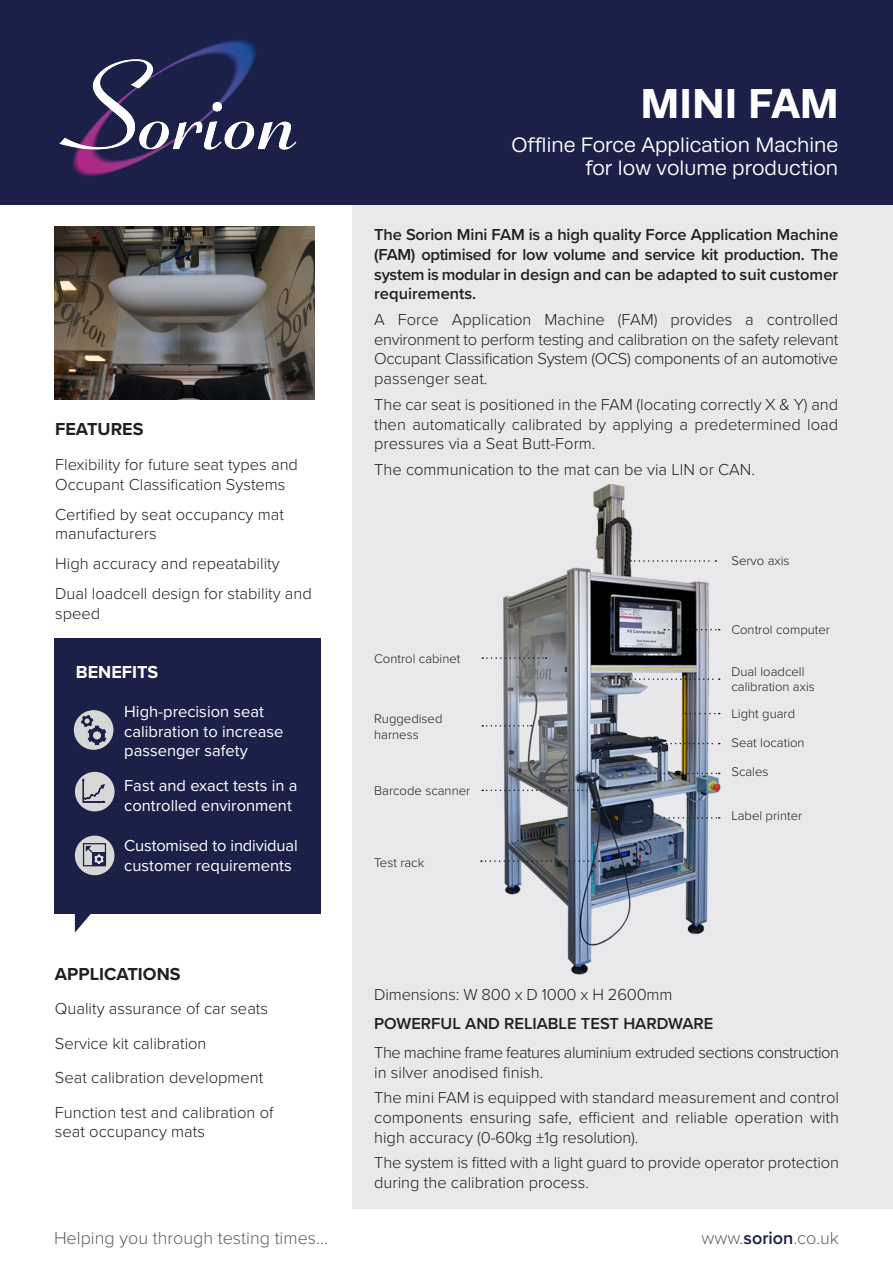
<style>
.page{position:relative;width:893px;height:1263px;background:#fff}
.page>*{position:absolute;margin:0;border:0;box-sizing:border-box;transform-origin:0 0}
.t1{font:700 42px "Runda";color:#fff}
.t2{font:21px "Runda";color:#fff}
.t3{font:300 18px "Proxima Nova";color:#606060}
.t4{font:700 18px "Proxima Nova";color:#231f20}
.t5{font:700 18px "Proxima Nova";color:#fff}
.t6{font:300 16.5px/19.8px "Proxima Nova";color:#231f20;text-align:justify}
.t7{font:600 16.5px/19.8px "Proxima Nova";color:#231f20;text-align:justify}
.t8{font:16.5px "Proxima Nova";color:#fff}
.t9{font:300 16.5px/19.8px "Proxima Nova";letter-spacing:-.03em;color:#231f20}
.t10{font:300 13.05px/15.8px "Proxima Nova";color:#231f20}
.s1{font-weight:600;color:#1a1f47}
</style>
<div class="page">
<div style="left:353px;top:204px;width:540px;height:1004px;background:#e9e9eb"></div>
<img style="left:54px;top:227px;width:261px;height:172px">
<div style="left:0;top:0;width:893px;height:204px;background:#1b2048"></div>
<img style="left:59px;top:40px;width:238px;height:136px">
<div style="left:54px;top:638px;width:266px;height:276px;background:#1b2048"></div>
<div style="left:75px;top:836px;width:39px;height:39px;background:#d7d8d6;border-radius:50%"></div>
<svg style="left:75px;top:914px;width:16px;height:18px"></svg>
<div style="left:75px;top:772px;width:40px;height:39px;background:#d7d8d6;border-radius:50%"></div>
<div style="left:74px;top:710px;width:39px;height:40px;background:#d7d8d6;border-radius:50%"></div>
<svg style="left:83px;top:774px;width:27px;height:29px"></svg>
<img style="left:480px;top:484px;width:241px;height:491px">
<svg style="left:664px;top:629px;width:56px;height:1px"></svg>
<svg style="left:482px;top:657px;width:65px;height:2px"></svg>
<svg style="left:482px;top:790px;width:112px;height:1px"></svg>
<svg style="left:641px;top:773px;width:79px;height:1px"></svg>
<div style="left:83px;top:843px;width:23px;height:23px;border:1px solid #1f214a"></div>
<svg style="left:84px;top:844px;width:20px;height:20px"></svg>
<svg style="left:641px;top:817px;width:79px;height:2px"></svg>
<svg style="left:482px;top:725px;width:50px;height:1px"></svg>
<svg style="left:481px;top:860px;width:119px;height:2px"></svg>
<svg style="left:622px;top:678px;width:98px;height:2px"></svg>
<svg style="left:639px;top:743px;width:81px;height:1px"></svg>
<svg style="left:81px;top:715px;width:25px;height:30px"></svg>
<svg style="left:630px;top:560px;width:86px;height:2px"></svg>
<svg style="left:685px;top:713px;width:35px;height:1px"></svg>
<p class="t4" style="left:55px;top:416px;width:90px">FEATURES</p>
<p class="t6" style="left:55px;top:453px;width:244px">Flexibility for future seat types and</p>
<p class="t6" style="left:55px;top:473px;width:232px">Occupant Classification Systems</p>
<p class="t6" style="left:55px;top:503px;width:230px">Certified by seat occupancy mat manufacturers</p>
<p class="t6" style="left:55px;top:553px;width:226px">High accuracy and repeatability</p>
<p class="t6" style="left:55px;top:583px;width:258px">Dual loadcell design for stability and speed</p>
<p class="t5" style="left:76px;top:658px;width:84px">BENEFITS</p>
<p class="t8" style="left:124px;top:699px;width:141px">High-precision seat</p>
<p class="t8" style="left:124px;top:719px;width:161px">calibration to increase</p>
<p class="t8" style="left:124px;top:739px;width:125px">passenger safety</p>
<p class="t8" style="left:124px;top:773px;width:175px">Fast and exact tests in a</p>
<p class="t8" style="left:124px;top:793px;width:169px">controlled environment</p>
<p class="t8" style="left:124px;top:833px;width:175px">Customised to individual</p>
<p class="t8" style="left:124px;top:853px;width:169px">customer requirements</p>
<p class="t4" style="left:55px;top:960px;width:127px">APPLICATIONS</p>
<p class="t6" style="left:55px;top:998px;width:215px">Quality assurance of car seats</p>
<p class="t6" style="left:55px;top:1032px;width:153px">Service kit calibration</p>
<p class="t6" style="left:55px;top:1067px;width:210px">Seat calibration development</p>
<p class="t6" style="left:55px;top:1101px;width:220px">Function test and calibration of</p>
<p class="t6" style="left:55px;top:1121px;width:151px">seat occupancy mats</p>
<p class="t1" style="left:640px;top:78px;width:200px">MINI FAM</p>
<p class="t2" style="left:512px;top:133px;width:328px">Offline Force Application Machine</p>
<p class="t2" style="left:585px;top:156px;width:254px">for low volume production</p>
<p class="t7" style="left:374px;top:224px;width:466px">The Sorion Mini FAM is a high quality Force Application Machine (FAM) optimised for low volume and service kit production. The system is modular in design and can be adapted to suit customer requirements.</p>
<p class="t6" style="left:374px;top:309px;width:466px">A Force Application Machine (FAM) provides a controlled environment to perform testing and calibration on the safety relevant Occupant Classification System (OCS) components of an automotive passenger seat.</p>
<p class="t6" style="left:374px;top:393px;width:466px">The car seat is positioned in the FAM (locating correctly X &amp; Y) and then automatically calibrated by applying a predetermined load pressures via a Seat Butt-Form.</p>
<p class="t6" style="left:374px;top:459px;width:382px">The communication to the mat can be via LIN or CAN.</p>
<p class="t10" style="left:731px;top:552px;width:60px">Servo axis</p>
<p class="t10" style="left:374px;top:650px;width:88px">Control cabinet</p>
<p class="t10" style="left:374px;top:710px;width:70px">Ruggedised harness</p>
<p class="t10" style="left:374px;top:782px;width:98px">Barcode scanner</p>
<p class="t10" style="left:374px;top:854px;width:52px">Test rack</p>
<p class="t6" style="left:374px;top:983px;width:300px">Dimensions: W 800 x D 1000 x H 2600mm</p>
<p class="t10" style="left:731px;top:621px;width:100px">Control computer</p>
<p class="t10" style="left:731px;top:663px;width:85px">Dual loadcell calibration axis</p>
<p class="t10" style="left:731px;top:705px;width:65px">Light guard</p>
<p class="t10" style="left:731px;top:734px;width:75px">Seat location</p>
<p class="t10" style="left:731px;top:763px;width:39px">Scales</p>
<p class="t10" style="left:731px;top:807px;width:72px">Label printer</p>
<p class="t7" style="left:374px;top:1013px;width:341px">POWERFUL AND RELIABLE TEST HARDWARE</p>
<p class="t9" style="left:374px;top:1041px;width:466px">The machine frame features aluminium extruded sections construction in silver anodised finish.</p>
<p class="t6" style="left:374px;top:1087px;width:466px">The mini FAM is equipped with standard measurement and control components ensuring safe, efficient and reliable operation with high accuracy (0-60kg ±1g resolution).</p>
<p class="t6" style="left:374px;top:1152px;width:466px">The system is fitted with a light guard to provide operator protection during the calibration process.</p>
<p class="t3" style="left:54px;top:1225px;width:275px">Helping you through testing times...</p>
<p class="t3" style="left:702px;top:1225px;width:139px">www.<span class="s1">sorion</span>.co.uk</p>
</div>
